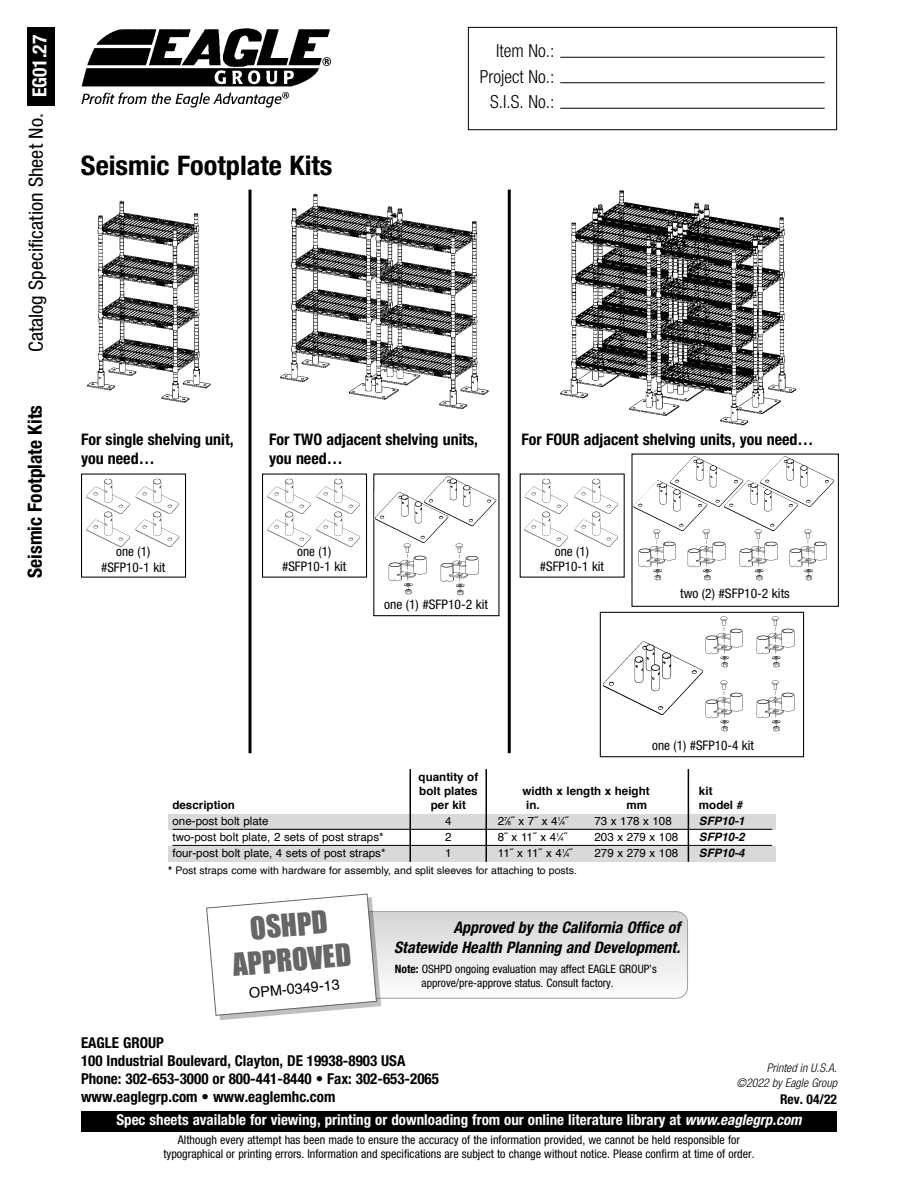
<style>
.page{position:relative;width:918px;height:1188px;background:#fff}
.page>*{position:absolute;margin:0;border:0;box-sizing:border-box;transform-origin:0 0}
.t1{font:28.95px/34.8px "Impact";color:#666;text-align:center}
.t2{font:700 condensed 27px "Helvetica Neue LT Pro";color:#000;scale:1.05 1}
.t3{font:condensed 19.5px "Helvetica Neue LT Pro";color:#000;scale:1.05 1}
.t4{font:700 condensed 19.5px "Helvetica Neue LT Pro";color:#000}
.t5{font:300 condensed 18px/25.5px "Helvetica Neue LT Pro";color:#000;text-align:right}
.t6{font:700 condensed 15.9px/19.2px "Helvetica Neue LT Pro";color:#000}
.t7{font:italic 700 condensed 15.9px/20.2px "Helvetica Neue LT Pro";color:#000;text-align:right}
.t8{font:700 condensed 15px/18px "Helvetica Neue LT Pro";color:#000}
.t9{font:700 condensed 15px "Helvetica Neue LT Pro";color:#fff}
.t10{font:14.55px "Helvetica";color:#000}
.t11{font:700 condensed 13.5px "Helvetica Neue LT Pro";color:#000}
.t12{font:condensed 13.2px/15.9px "Helvetica Neue LT Pro";color:#000;text-align:center}
.t13{font:condensed 12px/13.5px "Helvetica Neue LT Pro";color:#000;text-align:center}
.t14{font:italic 300 condensed 12px/14.4px "Helvetica Neue LT Pro";color:#000;text-align:right}
.t15{font:11.55px "Helvetica";color:#000}
.t16{font:condensed 11.55px/14.5px "Helvetica Neue LT Pro";color:#000}
.t17{font:700 11.55px/14px "Helvetica";color:#000}
.t18{font:italic 700 11.55px "Helvetica";color:#000}
.t19{font:10.5px "Helvetica";color:#000}
.s1{font-weight:700;color:#fff}
.s2{font-size:5.85px}
.s3{font-weight:700}
.s4{font-style:italic}
</style>
<div class="page">
<div style="left:81px;top:1111px;width:756px;height:21px;background:#000"></div>
<img style="left:81px;top:28px;width:250px;height:79px">
<div style="left:27px;top:27px;width:28px;height:78px;background:#000"></div>
<div style="left:468px;top:27px;width:369px;height:103px;border:1px solid #000"></div>
<hr style="left:560px;top:82px;width:265px;height:1px;background:#000">
<hr style="left:560px;top:57px;width:265px;height:1px;background:#000">
<hr style="left:560px;top:108px;width:265px;height:1px;background:#000">
<img style="left:87px;top:200px;width:124px;height:203px">
<img style="left:280px;top:193px;width:209px;height:217px">
<img style="left:560px;top:190px;width:237px;height:236px">
<div style="left:600px;top:612px;width:204px;height:145px;border:1px solid #000"></div>
<div style="left:81px;top:474px;width:105px;height:104px;border:1px solid #000"></div>
<img style="left:86px;top:515px;width:44px;height:32px">
<img style="left:135px;top:515px;width:45px;height:32px">
<img style="left:86px;top:479px;width:44px;height:36px">
<img style="left:135px;top:479px;width:45px;height:36px">
<div style="left:262px;top:474px;width:105px;height:104px;border:1px solid #000"></div>
<img style="left:267px;top:515px;width:44px;height:32px">
<img style="left:316px;top:515px;width:45px;height:32px">
<img style="left:267px;top:479px;width:44px;height:36px">
<img style="left:316px;top:479px;width:45px;height:36px">
<img style="left:525px;top:515px;width:44px;height:32px">
<img style="left:574px;top:515px;width:44px;height:32px">
<img style="left:525px;top:479px;width:44px;height:36px">
<img style="left:574px;top:479px;width:44px;height:36px">
<hr style="left:249px;top:190px;width:3px;height:563px;background:#000">
<hr style="left:508px;top:190px;width:3px;height:563px;background:#000">
<img style="left:388px;top:543px;width:39px;height:52px">
<img style="left:705px;top:616px;width:38px;height:52px">
<img style="left:756px;top:616px;width:39px;height:52px">
<img style="left:705px;top:680px;width:38px;height:52px">
<img style="left:756px;top:680px;width:39px;height:52px">
<img style="left:440px;top:543px;width:39px;height:53px">
<img style="left:375px;top:492px;width:65px;height:51px">
<img style="left:423px;top:476px;width:74px;height:51px">
<div style="left:631px;top:454px;width:208px;height:153px;border:1px solid #000"></div>
<img style="left:638px;top:532px;width:38px;height:49px">
<img style="left:687px;top:529px;width:39px;height:52px">
<img style="left:739px;top:532px;width:39px;height:49px">
<img style="left:789px;top:529px;width:38px;height:52px">
<img style="left:603px;top:641px;width:101px;height:74px">
<svg style="left:206px;top:893px;width:481px;height:127px"></svg>
<img style="left:633px;top:480px;width:75px;height:52px">
<img style="left:669px;top:455px;width:75px;height:52px">
<img style="left:724px;top:480px;width:74px;height:52px">
<img style="left:760px;top:455px;width:75px;height:52px">
<div style="left:168px;top:814px;width:607px;height:15px;background:#d9d9d9"></div>
<div style="left:168px;top:846px;width:607px;height:16px;background:#d9d9d9"></div>
<hr style="left:172px;top:829px;width:600px;height:1px;background:#000">
<hr style="left:172px;top:845px;width:600px;height:1px;background:#000">
<hr style="left:410px;top:769px;width:1px;height:93px;background:#000">
<hr style="left:485px;top:769px;width:2px;height:93px;background:#000">
<hr style="left:688px;top:769px;width:1px;height:93px;background:#000">
<h3 class="t3" style="left:29px;top:352px;width:303px;rotate:-90deg">Catalog Specification Sheet No. <span class="s1">EG01.27</span></h3>
<h3 class="t5" style="left:480px;top:39px;width:76px">Item No.:<br>Project No.:<br>S.I.S. No.:</h3>
<h2 class="t2" style="left:81px;top:155px;width:241px">Seismic Footplate Kits</h2>
<h3 class="t4" style="left:28px;top:578px;width:174px;rotate:-90deg">Seismic Footplate Kits</h3>
<h3 class="t6" style="left:81px;top:431px;width:154px">For single shelving unit, you need…</h3>
<h3 class="t6" style="left:269px;top:431px;width:211px">For TWO adjacent shelving units, you need…</h3>
<h3 class="t6" style="left:521px;top:431px;width:293px">For FOUR adjacent shelving units, you need…</h3>
<p class="t12" style="left:101px;top:544px;width:66px">one (1) #SFP10-1 kit</p>
<p class="t12" style="left:282px;top:544px;width:66px">one (1) #SFP10-1 kit</p>
<p class="t12" style="left:540px;top:544px;width:66px">one (1) #SFP10-1 kit</p>
<p class="t12" style="left:384px;top:597px;width:106px">one (1) #SFP10-2 kit</p>
<p class="t12" style="left:680px;top:587px;width:111px">two (2) #SFP10-2 kits</p>
<p class="t17" style="left:419px;top:771px;width:61px">quantity of bolt plates</p>
<p class="t12" style="left:652px;top:739px;width:103px">one (1) #SFP10-4 kit</p>
<p class="t17" style="left:523px;top:785px;width:129px">width x length x height</p>
<p class="t17" style="left:699px;top:785px;width:15px">kit</p>
<p class="t17" style="left:172px;top:799px;width:64px">description</p>
<p class="t17" style="left:431px;top:799px;width:37px">per kit</p>
<p class="t17" style="left:526px;top:799px;width:15px">in.</p>
<p class="t17" style="left:626px;top:799px;width:22px">mm</p>
<p class="t17" style="left:699px;top:799px;width:46px">model #</p>
<p class="t15" style="left:172px;top:816px;width:98px">one-post bolt plate</p>
<p class="t15" style="left:445px;top:816px;width:8px">4</p>
<p class="t15" style="left:498px;top:816px;width:73px">2<sup>7</sup>⁄<span class="s2">8</span>˝ x 7˝ x 4<sup>1</sup>⁄<span class="s2">4</span>˝</p>
<p class="t15" style="left:594px;top:816px;width:79px">73 x 178 x 108</p>
<p class="t18" style="left:699px;top:816px;width:47px">SFP10-1</p>
<p class="t15" style="left:172px;top:832px;width:213px">two-post bolt plate, 2 sets of post straps*</p>
<p class="t15" style="left:445px;top:832px;width:8px">2</p>
<p class="t15" style="left:498px;top:832px;width:71px">8˝ x 11˝ x 4<sup>1</sup>⁄<span class="s2">4</span>˝</p>
<p class="t15" style="left:594px;top:832px;width:85px">203 x 279 x 108</p>
<p class="t18" style="left:699px;top:832px;width:47px">SFP10-2</p>
<p class="t15" style="left:172px;top:848px;width:215px">four-post bolt plate, 4 sets of post straps*</p>
<p class="t15" style="left:445px;top:848px;width:8px">1</p>
<p class="t15" style="left:498px;top:848px;width:77px">11˝ x 11˝ x 4<sup>1</sup>⁄<span class="s2">4</span>˝</p>
<p class="t15" style="left:594px;top:848px;width:85px">279 x 279 x 108</p>
<p class="t18" style="left:699px;top:848px;width:47px">SFP10-4</p>
<p class="t19" style="left:168px;top:865px;width:410px"><span class="s3">*</span> Post straps come with hardware for assembly, and split sleeves for attaching to posts.</p>
<h1 class="t1" style="left:228px;top:913px;width:120px;rotate:-5deg">OSHPD<br>APPROVED</h1>
<p class="t10" style="left:249px;top:986px;width:93px;rotate:-5deg">OPM-0349-13</p>
<h3 class="t7" style="left:394px;top:918px;width:288px">Approved by the California Office of<br>Statewide Health Planning and Development.</h3>
<p class="t16" style="left:422px;top:962px;width:237px;text-indent:-27px"><span class="s3">Note:</span> OSHPD ongoing evaluation may affect EAGLE GROUP’s approve/pre-approve status. Consult factory.</p>
<p class="t8" style="left:81px;top:1035px;width:359px">EAGLE GROUP<br>100 Industrial Boulevard, Clayton, DE 19938-8903 USA Phone: 302-653-3000 or 800-441-8440 • Fax: 302-653-2065 www.eaglegrp.com • www.eaglemhc.com</p>
<p class="t9" style="left:116px;top:1114px;width:687px">Spec sheets available for viewing, printing or downloading from our online literature library at <span class="s4">www.eaglegrp.com</span></p>
<p class="t13" style="left:163px;top:1134px;width:593px">Although every attempt has been made to ensure the accuracy of the information provided, we cannot be held responsible for typographical or printing errors. Information and specifications are subject to change without notice. Please confirm at time of order.</p>
<p class="t14" style="left:736px;top:1062px;width:102px">Printed in U.S.A. ©2022 by Eagle Group</p>
<p class="t11" style="left:780px;top:1094px;width:58px">Rev. 04/22</p>
</div>
